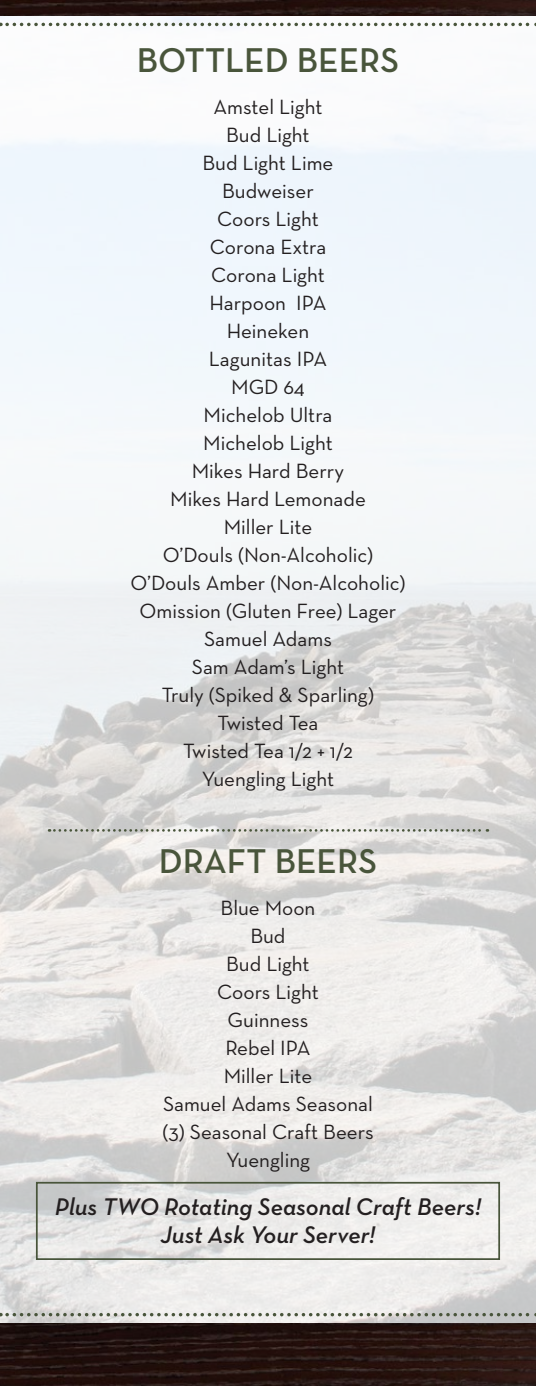
<style>
.page{position:relative;width:536px;height:1386px;background:#fff}
.page>*{position:absolute;margin:0;border:0;box-sizing:border-box;transform-origin:0 0}
.t1{font:600 35px "Neutra Text";color:#49553b}
.t2{font:italic 600 24.5px/28px "Neutra Text";color:#231f20;text-align:center}
.t3{font:21px/28px "Neutra Text";color:#231f20;text-align:center}
</style>
<div class="page">
<img style="left:0;top:15px;width:536px;height:1308px">
<img style="left:0;top:1323px;width:536px;height:63px">
<svg style="left:7px;top:1313px;width:529px;height:3px;background:#a2a79c"></svg>
<svg style="left:49px;top:829px;width:438px;height:3px"></svg>
<img style="left:0;top:0;width:536px;height:15px">
<svg style="left:7px;top:23px;width:529px;height:3px"></svg>
<div style="left:36px;top:1182px;width:464px;height:78px;border:2px solid #49553b"></div>
<h1 class="t1" style="left:137px;top:38px;width:264px">BOTTLED BEERS</h1>
<p class="t3" style="left:130px;top:92px;width:277px">Amstel Light<br>Bud Light<br>Bud Light Lime<br>Budweiser<br>Coors Light<br>Corona Extra<br>Corona Light<br>Harpoon IPA<br>Heineken<br>Lagunitas IPA<br>MGD 64<br>Michelob Ultra<br>Michelob Light<br>Mikes Hard Berry<br>Mikes Hard Lemonade<br>Miller Lite<br>O’Douls (Non-Alcoholic)<br>O’Douls Amber (Non-Alcoholic)<br>Omission (Gluten Free) Lager<br>Samuel Adams<br>Sam Adam’s Light<br>Truly (Spiked &amp; Sparling)<br>Twisted Tea<br>Twisted Tea 1/2 + 1/2<br>Yuengling Light</p>
<h1 class="t1" style="left:159px;top:840px;width:219px">DRAFT BEERS</h1>
<p class="t3" style="left:162px;top:894px;width:213px">Blue Moon<br>Bud<br>Bud Light<br>Coors Light<br>Guinness<br>Rebel IPA<br>Miller Lite<br>Samuel Adams Seasonal (3) Seasonal Craft Beers<br>Yuengling</p>
<p class="t2" style="left:55px;top:1192px;width:428px">Plus TWO Rotating Seasonal Craft Beers!<br>Just Ask Your Server!</p>
</div>
